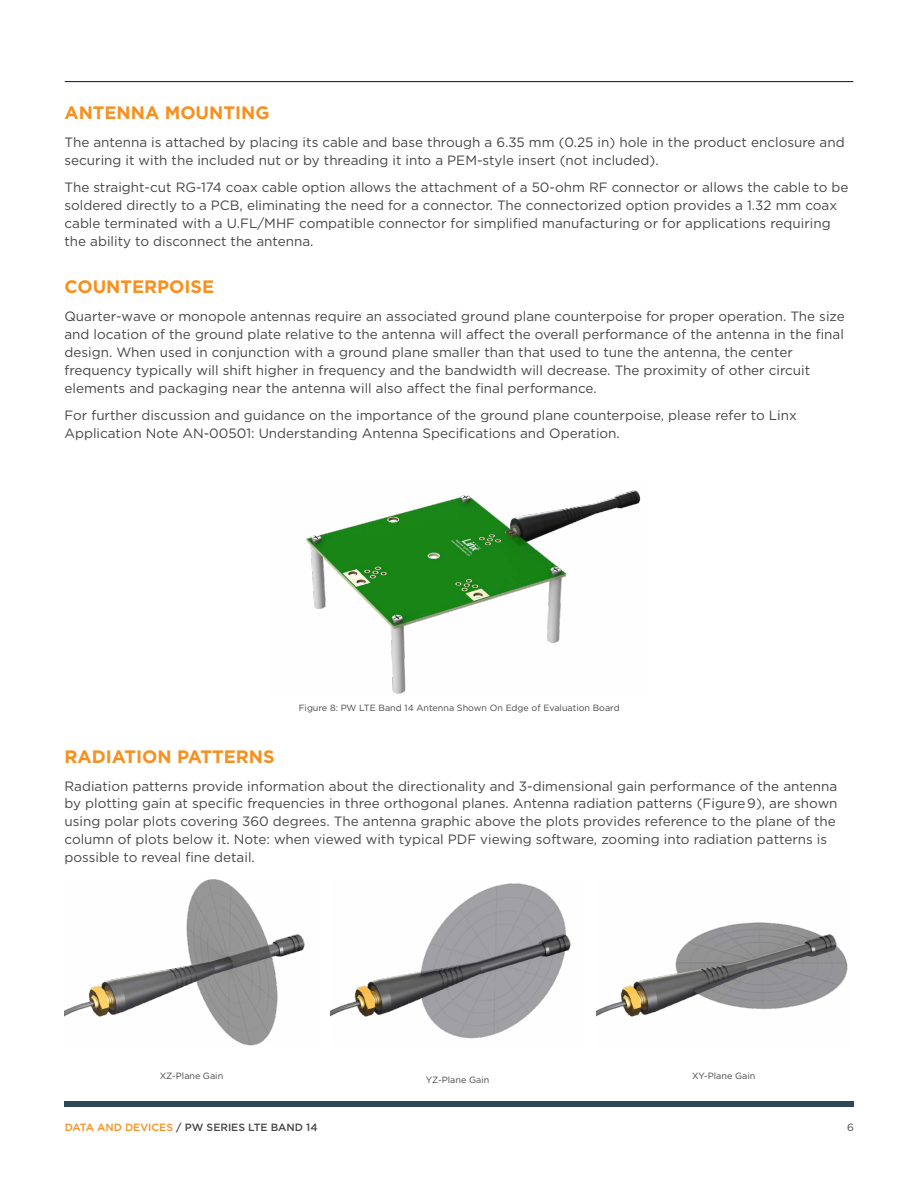
<style>
.page{position:relative;width:918px;height:1188px;background:#fff}
.page>*{position:absolute;margin:0;border:0;box-sizing:border-box;transform-origin:0 0}
.t1{font:700 18px "Gotham";color:#f7901e}
.t2{font:13.5px/18px "Gotham";color:#464547}
.t3{font:500 10.5px "Gotham";color:#464547}
.t4{font:10.5px "Gotham";color:#464547}
.t5{font:9px "Gotham";color:#464547}
.s1{color:#f7901e}
</style>
<div class="page">
<hr style="left:65px;top:81px;width:788px;height:1px;background:#1e295b">
<div style="left:65px;top:1101px;width:789px;height:6px;background:#2e4857"></div>
<img style="left:306px;top:490px;width:335px;height:204px">
<img style="left:64px;top:879px;width:241px;height:167px">
<img style="left:331px;top:883px;width:240px;height:156px">
<img style="left:597px;top:922px;width:251px;height:95px">
<h1 class="t1" style="left:64px;top:101px;width:207px">ANTENNA MOUNTING</h1>
<p class="t2" style="left:64px;top:133px;width:782px">The antenna is attached by placing its cable and base through a 6.35 mm (0.25 in) hole in the product enclosure and securing it with the included nut or by threading it into a PEM-style insert (not included).</p>
<p class="t2" style="left:64px;top:177px;width:785px">The straight-cut RG-174 coax cable option allows the attachment of a 50-ohm RF connector or allows the cable to be soldered directly to a PCB, eliminating the need for a connector. The connectorized option provides a 1.32 mm coax cable terminated with a U.FL/MHF compatible connector for simplified manufacturing or for applications requiring the ability to disconnect the antenna.</p>
<h1 class="t1" style="left:64px;top:275px;width:151px">COUNTERPOISE</h1>
<p class="t2" style="left:64px;top:307px;width:782px">Quarter-wave or monopole antennas require an associated ground plane counterpoise for proper operation. The size and location of the ground plate relative to the antenna will affect the overall performance of the antenna in the final design. When used in conjunction with a ground plane smaller than that used to tune the antenna, the center frequency typically will shift higher in frequency and the bandwidth will decrease. The proximity of other circuit elements and packaging near the antenna will also affect the final performance.</p>
<p class="t2" style="left:64px;top:406px;width:734px">For further discussion and guidance on the importance of the ground plane counterpoise, please refer to Linx<br>Application Note AN-00501: Understanding Antenna Specifications and Operation.</p>
<p class="t5" style="left:299px;top:702px;width:322px">Figure 8: PW LTE Band 14 Antenna Shown On Edge of Evaluation Board</p>
<h1 class="t1" style="left:64px;top:745px;width:212px">RADIATION PATTERNS</h1>
<p class="t2" style="left:64px;top:776px;width:775px">Radiation patterns provide information about the directionality and 3-dimensional gain performance of the antenna by plotting gain at specific frequencies in three orthogonal planes. Antenna radiation patterns (Figure 9), are shown using polar plots covering 360 degrees. The antenna graphic above the plots provides reference to the plane of the column of plots below it. Note: when viewed with typical PDF viewing software, zooming into radiation patterns is possible to reveal fine detail.</p>
<p class="t5" style="left:160px;top:1070px;width:65px">XZ-Plane Gain</p>
<p class="t5" style="left:426px;top:1074px;width:65px">YZ-Plane Gain</p>
<p class="t5" style="left:692px;top:1070px;width:65px">XY-Plane Gain</p>
<p class="t3" style="left:65px;top:1120px;width:254px"><span class="s1">DATA AND DEVICES</span> / PW SERIES LTE BAND 14</p>
<p class="t4" style="left:847px;top:1121px;width:8px">6</p>
</div>
